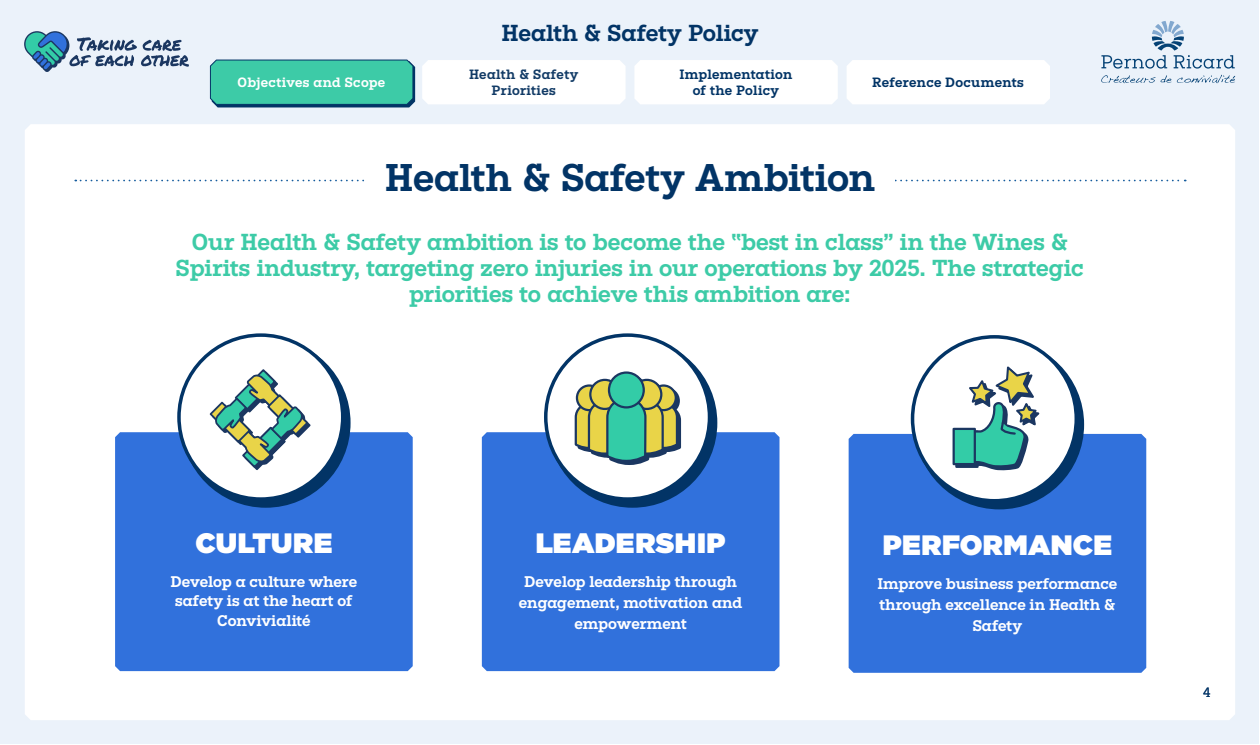
<style>
.page{position:relative;width:1260px;height:745px;background:#fff}
.page>*{position:absolute;margin:0;border:0;box-sizing:border-box;transform-origin:0 0}
._03_Running_Heads{font:700 35px "Pernod Ricard";color:#023466}
._13_New_Body{font:900 28px "Gotham";letter-spacing:.015em;color:#fff}
._03_Running_Heads-2{font:700 21px/26.2px "Pernod Ricard";color:#3dcba7;text-align:center}
.t1{font:700 21px "Pernod Ricard";color:#023466}
._13_New_Body-2{font:700 14px/21px "Pernod Ricard";letter-spacing:-.005em;color:#fff;text-align:center}
.t2{font:700 12.25px/15.8px "Pernod Ricard";letter-spacing:.025em;color:#023466;text-align:center}
.t3{font:700 12.25px/15.8px "Pernod Ricard";letter-spacing:.03em;color:#123b66;text-align:center}
.t4{font:700 12.25px "Pernod Ricard";letter-spacing:.025em;color:#fff}
.Master_Page___Folios{font:12.25px "Pernod Ricard";color:#023466}
</style>
<div class="page">
<div style="left:1px;top:1px;width:1258px;height:742px;background:#ebf2fa"></div>
<div style="left:25px;top:124px;width:1210px;height:595px;background:#fff"></div>
<svg style="left:1101px;top:21px;width:134px;height:48px"></svg>
<svg style="left:1101px;top:75px;width:134px;height:8px"></svg>
<svg style="left:210px;top:59px;width:205px;height:48px;background:#3abca2"></svg>
<div style="left:634px;top:60px;width:204px;height:44px;background:#fff"></div>
<div style="left:422px;top:60px;width:204px;height:44px;background:#fff"></div>
<div style="left:847px;top:60px;width:203px;height:44px;background:#fff"></div>
<svg style="left:24px;top:31px;width:165px;height:41px"></svg>
<div style="left:115px;top:432px;width:298px;height:238px;background:#3171dc"></div>
<div style="left:181px;top:338px;width:170px;height:169px;background:#023466;border-radius:50%"></div>
<div style="left:179px;top:335px;width:164px;height:163px;background:#fff;border-radius:50%"></div>
<div style="left:177px;top:333px;width:167px;height:167px;border:4px solid #023466;border-radius:50%"></div>
<div style="left:482px;top:432px;width:298px;height:238px;background:#3171dc"></div>
<div style="left:548px;top:338px;width:169px;height:169px;background:#023466;border-radius:50%"></div>
<div style="left:546px;top:335px;width:164px;height:163px;background:#fff;border-radius:50%"></div>
<div style="left:544px;top:333px;width:167px;height:167px;border:4px solid #023466;border-radius:50%"></div>
<div style="left:849px;top:433px;width:297px;height:239px;background:#3171dc"></div>
<div style="left:915px;top:339px;width:169px;height:170px;background:#023466;border-radius:50%"></div>
<div style="left:913px;top:336px;width:163px;height:164px;background:#fff;border-radius:50%"></div>
<div style="left:911px;top:335px;width:167px;height:167px;border:4px solid #023466;border-radius:50%"></div>
<div style="left:654px;top:388px;width:25px;height:25px;background:#1b3761;border-radius:50%"></div>
<div style="left:653px;top:387px;width:27px;height:27px;border:2px solid #1b3761;border-radius:50%"></div>
<div style="left:634px;top:381px;width:31px;height:32px;border:2px solid #1b3761;border-radius:50%"></div>
<div style="left:611px;top:374px;width:37px;height:37px;border:2px solid #1b3761;border-radius:50%"></div>
<svg style="left:651px;top:385px;width:25px;height:25px"></svg>
<div style="left:650px;top:384px;width:27px;height:27px;border:2px solid #1b3762;border-radius:50%"></div>
<div style="left:632px;top:379px;width:29px;height:29px;background:#e9d448;border-radius:50%"></div>
<div style="left:631px;top:378px;width:31px;height:32px;border:2px solid #1b3762;border-radius:50%"></div>
<svg style="left:577px;top:385px;width:25px;height:25px"></svg>
<div style="left:576px;top:384px;width:27px;height:27px;border:2px solid #1b3762;border-radius:50%"></div>
<svg style="left:590px;top:379px;width:29px;height:29px"></svg>
<div style="left:589px;top:378px;width:31px;height:32px;border:2px solid #1b3762;border-radius:50%"></div>
<svg style="left:574px;top:396px;width:108px;height:69px"></svg>
<div style="left:609px;top:372px;width:35px;height:35px;background:#33cca7;border-radius:50%"></div>
<div style="left:608px;top:371px;width:37px;height:37px;border:2px solid #1b3762;border-radius:50%"></div>
<div style="left:955px;top:430px;width:24px;height:37px;border:2px solid #1b3761"></div>
<div style="left:954px;top:428px;width:21px;height:36px;background:#33cca7"></div>
<div style="left:953px;top:427px;width:23px;height:38px;border:2px solid #1b3761"></div>
<svg style="left:962px;top:366px;width:78px;height:105px"></svg>
<svg style="left:209px;top:369px;width:102px;height:101px"></svg>
<svg style="left:75px;top:179px;width:1111px;height:2px"></svg>
<div style="left:366px;top:164px;width:528px;height:27px;background:#fff"></div>
<h3 class="t1" style="left:501px;top:19px;width:259px">Health &amp; Safety Policy</h3>
<p class="t3" style="left:469px;top:66px;width:111px">Health &amp; Safety<br>Priorities</p>
<p class="t2" style="left:872px;top:74px;width:153px">Reference Documents</p>
<p class="t4" style="left:238px;top:74px;width:149px">Objectives and Scope</p>
<p class="t2" style="left:679px;top:66px;width:115px">Implementation of the Policy</p>
<p class="_03_Running_Heads" style="left:385px;top:153px;width:492px">Health &amp; Safety Ambition</p>
<p class="_03_Running_Heads-2" style="left:176px;top:228px;width:910px">Our Health &amp; Safety ambition is to become the “best in class” in the Wines &amp;<br>Spirits industry, targeting zero injuries in our operations by 2025. The strategic priorities to achieve this ambition are:</p>
<p class="_13_New_Body" style="left:195px;top:522px;width:138px">CULTURE</p>
<p class="_13_New_Body-2" style="left:171px;top:571px;width:188px;line-height:19.2px">Develop a culture where safety is at the heart of<br>Convivialité</p>
<p class="_13_New_Body" style="left:536px;top:522px;width:191px">LEADERSHIP</p>
<p class="_13_New_Body-2" style="left:519px;top:570px;width:225px">Develop leadership through engagement, motivation and empowerment</p>
<p class="_13_New_Body" style="left:883px;top:524px;width:231px">PERFORMANCE</p>
<p class="_13_New_Body-2" style="left:878px;top:572px;width:241px">Improve business performance through excellence in Health &amp;<br>Safety</p>
<p class="Master_Page___Folios" style="left:1203px;top:684px;width:9px">4</p>
</div>
